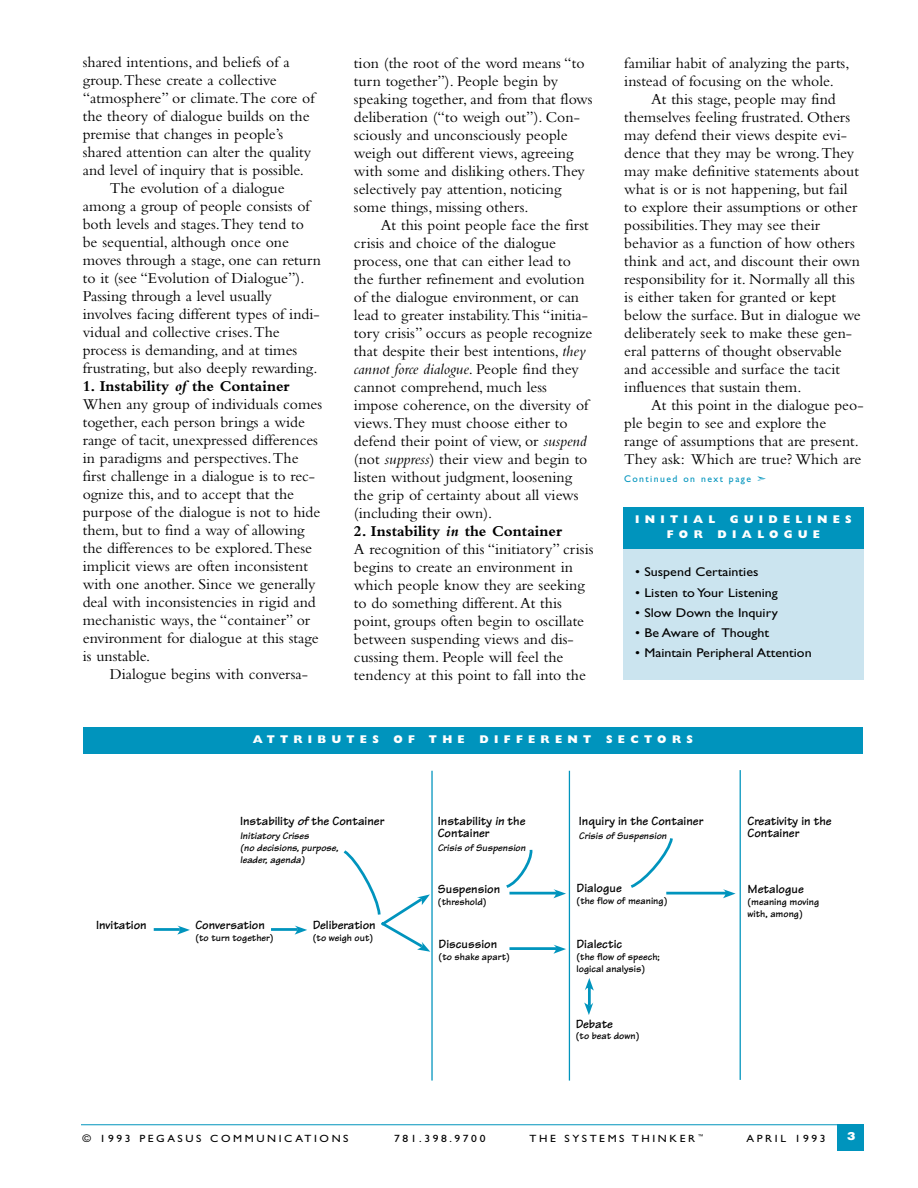
<style>
.page{position:relative;width:918px;height:1188px;background:#fff}
.page>*{position:absolute;margin:0;border:0;box-sizing:border-box;transform-origin:0 0}
.t1{font:15.75px/18px "Bembo";color:#000}
.t2{font:700 12.75px/12px "Tekton";color:#000}
.t3{font:12.75px "Gill Sans";color:#000;scale:1.1 1}
.t4{font:800 11.25px "Gill Sans";letter-spacing:.475em;color:#fff}
.t5{font:900 11.25px "Helvetica";color:#fff;scale:1.1 1}
.t6{font:10.5px "Gill Sans";letter-spacing:.225em;color:#000;scale:1.1 1}
.t7{font:700 10.2px/12px "Tekton";color:#000}
.t8{font:9.75px "Gill Sans";letter-spacing:.15em;color:#0094bd}
.s1{font-weight:700}
.s2{font-weight:700;font-style:italic}
.s3{font-style:italic}
</style>
<div class="page">
<div style="left:837px;top:1124px;width:27px;height:27px;background:#0094bd"></div>
<hr style="left:81px;top:1124px;width:782px;height:1px;background:#0094bd">
<div style="left:83px;top:727px;width:779px;height:27px;background:#0094bd"></div>
<svg style="left:343px;top:850px;width:87px;height:102px"></svg>
<svg style="left:553px;top:945px;width:13px;height:9px"></svg>
<hr style="left:509px;top:947px;width:47px;height:3px;background:#0094bd">
<svg style="left:723px;top:889px;width:13px;height:9px"></svg>
<hr style="left:666px;top:892px;width:62px;height:3px;background:#0094bd">
<svg style="left:584px;top:1002px;width:9px;height:13px"></svg>
<hr style="left:588px;top:985px;width:3px;height:20px;background:#0094bd">
<svg style="left:585px;top:978px;width:9px;height:13px"></svg>
<svg style="left:506px;top:835px;width:169px;height:63px"></svg>
<hr style="left:431px;top:771px;width:2px;height:310px;background:#0094bd">
<hr style="left:569px;top:771px;width:1px;height:310px;background:#0094bd">
<hr style="left:740px;top:770px;width:1px;height:310px;background:#0094bd">
<svg style="left:177px;top:926px;width:13px;height:9px"></svg>
<hr style="left:154px;top:928px;width:26px;height:3px;background:#0094bd">
<svg style="left:294px;top:926px;width:13px;height:9px"></svg>
<hr style="left:271px;top:928px;width:26px;height:3px;background:#0094bd">
<div style="left:623px;top:549px;width:241px;height:131px;background:#cbe4ef"></div>
<div style="left:623px;top:507px;width:241px;height:42px;background:#0094bd"></div>
<p class="t1" style="left:83px;top:55px;width:208px">shared intentions, and beliefs of a</p>
<p class="t1" style="left:83px;top:73px;width:196px">group.These create a collective</p>
<p class="t1" style="left:83px;top:91px;width:233px">“atmosphere” or climate.The core of</p>
<p class="t1" style="left:83px;top:109px;width:228px">the theory of dialogue builds on the</p>
<p class="t1" style="left:83px;top:127px;width:202px">premise that changes in people’s</p>
<p class="t1" style="left:83px;top:145px;width:230px">shared attention can alter the quality</p>
<p class="t1" style="left:83px;top:163px;width:223px">and level of inquiry that is possible.</p>
<p class="t1" style="left:110px;top:181px;width:176px">The evolution of a dialogue</p>
<p class="t1" style="left:83px;top:199px;width:229px">among a group of people consists of</p>
<p class="t1" style="left:83px;top:217px;width:223px">both levels and stages.They tend to</p>
<p class="t1" style="left:83px;top:235px;width:208px">be sequential, although once one</p>
<p class="t1" style="left:83px;top:253px;width:240px">moves through a stage, one can return</p>
<p class="t1" style="left:83px;top:271px;width:223px">to it (see “Evolution of Dialogue”).</p>
<p class="t1" style="left:83px;top:289px;width:191px">Passing through a level usually</p>
<p class="t1" style="left:83px;top:307px;width:239px">involves facing different types of indi-</p>
<p class="t1" style="left:83px;top:325px;width:199px">vidual and collective crises.The</p>
<p class="t1" style="left:83px;top:343px;width:216px">process is demanding, and at times</p>
<p class="t1" style="left:83px;top:361px;width:236px">frustrating, but also deeply rewarding.</p>
<p class="t1" style="left:83px;top:379px;width:241px"><span class="s1">1. Instability</span> <span class="s2">of</span> <span class="s1">the Container </span>When any group of individuals comes together, each person brings a wide range of tacit, unexpressed differences in paradigms and perspectives.The first challenge in a dialogue is to rec&shy;ognize this, and to accept that the purpose of the dialogue is not to hide them, but to find a way of allowing the differences to be explored.These implicit views are often inconsistent with one another. Since we generally deal with inconsistencies in rigid and mechanistic ways, the “container” or environment for dialogue at this stage is unstable.</p>
<p class="t1" style="left:110px;top:667px;width:200px">Dialogue begins with conversa-</p>
<p class="t1" style="left:354px;top:55px;width:240px">tion (the root of the word means “to turn together”). People begin by speaking together, and from that flows deliberation (“to weigh out”). Con&shy;sciously and unconsciously people weigh out different views, agreeing with some and disliking others.They selectively pay attention, noticing some things, missing others.</p>
<p class="t1" style="left:354px;top:217px;width:240px;text-indent:27px">At this point people face the first crisis and choice of the dialogue process, one that can either lead to the further refinement and evolution of the dialogue environment, or can lead to greater instability.This “initia&shy;tory crisis” occurs as people recognize that despite their best intentions, <span class="s3">they cannot force dialogue</span>. People find they cannot comprehend, much less impose coherence, on the diversity of views.They must choose either to defend their point of view, or <span class="s3">suspend </span>(not <span class="s3">suppress</span>) their view and begin to listen without judgment, loosening the grip of certainty about all views (including their own).</p>
<p class="t1" style="left:354px;top:523px;width:241px"><span class="s1">2. Instability</span> <span class="s2">in</span> <span class="s1">the Container<br></span>A recognition of this “initiatory” crisis begins to create an environment in which people know they are seeking to do something different.At this point, groups often begin to oscillate between suspending views and dis&shy;cussing them. People will feel the tendency at this point to fall into the</p>
<p class="t1" style="left:624px;top:55px;width:227px">familiar habit of analyzing the parts,</p>
<p class="t1" style="left:624px;top:73px;width:211px">instead of focusing on the whole.</p>
<p class="t1" style="left:651px;top:91px;width:186px">At this stage, people may find</p>
<p class="t1" style="left:624px;top:109px;width:227px">themselves feeling frustrated. Others</p>
<p class="t1" style="left:624px;top:127px;width:224px">may defend their views despite evi-</p>
<p class="t1" style="left:624px;top:145px;width:231px">dence that they may be wrong.They</p>
<p class="t1" style="left:624px;top:163px;width:236px">may make definitive statements about</p>
<p class="t1" style="left:624px;top:181px;width:225px">what is or is not happening, but fail</p>
<p class="t1" style="left:624px;top:199px;width:234px">to explore their assumptions or other</p>
<p class="t1" style="left:624px;top:217px;width:197px">possibilities.They may see their</p>
<p class="t1" style="left:624px;top:235px;width:232px">behavior as a function of how others</p>
<p class="t1" style="left:624px;top:253px;width:237px">think and act, and discount their own</p>
<p class="t1" style="left:624px;top:271px;width:232px">responsibility for it. Normally all this</p>
<p class="t1" style="left:624px;top:289px;width:213px">is either taken for granted or kept</p>
<p class="t1" style="left:624px;top:307px;width:238px">below the surface. But in dialogue we</p>
<p class="t1" style="left:624px;top:325px;width:229px">deliberately seek to make these gen-</p>
<p class="t1" style="left:624px;top:343px;width:219px">eral patterns of thought observable</p>
<p class="t1" style="left:624px;top:361px;width:217px">and accessible and surface the tacit</p>
<p class="t1" style="left:624px;top:379px;width:179px">influences that sustain them.</p>
<p class="t1" style="left:651px;top:397px;width:214px">At this point in the dialogue peo-</p>
<p class="t1" style="left:624px;top:415px;width:204px">ple begin to see and explore the</p>
<p class="t1" style="left:624px;top:433px;width:236px">range of assumptions that are present.</p>
<p class="t1" style="left:624px;top:451px;width:238px">They ask: Which are true? Which are</p>
<p class="t8" style="left:624px;top:476px;width:144px">Continued on next page ➣</p>
<p class="t4" style="left:635px;top:515px;width:82px">INITIAL</p>
<p class="t4" style="left:730px;top:515px;width:123px">GUIDELINES</p>
<p class="t4" style="left:667px;top:530px;width:37px">FOR</p>
<p class="t4" style="left:718px;top:530px;width:104px">DIALOGUE</p>
<p class="t3" style="left:635px;top:568px;width:114px">• Suspend Certainties</p>
<p class="t3" style="left:635px;top:588px;width:131px">• Listen to Your Listening</p>
<p class="t3" style="left:635px;top:608px;width:131px">• Slow Down the Inquiry</p>
<p class="t3" style="left:635px;top:629px;width:123px">• Be Aware of Thought</p>
<p class="t3" style="left:635px;top:649px;width:162px">• Maintain Peripheral Attention</p>
<p class="t2" style="left:96px;top:921px;width:52px">Invitation</p>
<p class="t4" style="left:253px;top:735px;width:128px">ATTRIBUTES</p>
<p class="t4" style="left:394px;top:735px;width:73px">OF THE</p>
<p class="t4" style="left:480px;top:735px;width:113px">DIFFERENT</p>
<p class="t4" style="left:606px;top:735px;width:88px">SECTORS</p>
<p class="t2" style="left:240px;top:816px;width:146px">Instability of the Container</p>
<p class="t7" style="left:240px;top:832px;width:101px">Initiatory Crises<br>(no decisions, purpose, leader, agenda)</p>
<p class="t2" style="left:195px;top:921px;width:71px">Conversation</p>
<p class="t7" style="left:195px;top:933px;width:80px">(to turn together)</p>
<p class="t2" style="left:313px;top:921px;width:64px">Deliberation</p>
<p class="t7" style="left:313px;top:933px;width:62px">(to weigh out)</p>
<p class="t2" style="left:438px;top:816px;width:89px">Instability in the<br>Container</p>
<p class="t7" style="left:438px;top:843px;width:91px">Crisis of Suspension</p>
<p class="t2" style="left:438px;top:885px;width:64px">Suspension</p>
<p class="t7" style="left:438px;top:897px;width:50px">(threshold)</p>
<p class="t2" style="left:439px;top:940px;width:60px">Discussion</p>
<p class="t7" style="left:439px;top:953px;width:73px">(to shake apart)</p>
<p class="t2" style="left:579px;top:816px;width:126px">Inquiry in the Container</p>
<p class="t7" style="left:579px;top:831px;width:91px">Crisis of Suspension</p>
<p class="t2" style="left:577px;top:884px;width:47px">Dialogue</p>
<p class="t7" style="left:577px;top:896px;width:92px">(the flow of meaning)</p>
<p class="t2" style="left:577px;top:940px;width:47px">Dialectic</p>
<p class="t7" style="left:577px;top:952px;width:85px">(the flow of speech; logical analysis)</p>
<p class="t2" style="left:576px;top:1019px;width:39px">Debate</p>
<p class="t7" style="left:576px;top:1032px;width:65px">(to beat down)</p>
<p class="t2" style="left:748px;top:816px;width:86px">Creativity in the<br>Container</p>
<p class="t2" style="left:748px;top:885px;width:58px">Metalogue</p>
<p class="t7" style="left:748px;top:897px;width:73px">(meaning moving with, among)</p>
<p class="t6" style="left:82px;top:1135px;width:243px">© 1993 PEGASUS COMMUNICATIONS</p>
<p class="t6" style="left:394px;top:1135px;width:85px">781.398.9700</p>
<p class="t6" style="left:530px;top:1135px;width:160px">THE SYSTEMS THINKER <sup>™</sup></p>
<p class="t6" style="left:747px;top:1135px;width:73px">APRIL 1993</p>
<p class="t5" style="left:847px;top:1132px;width:9px">3</p>
</div>
